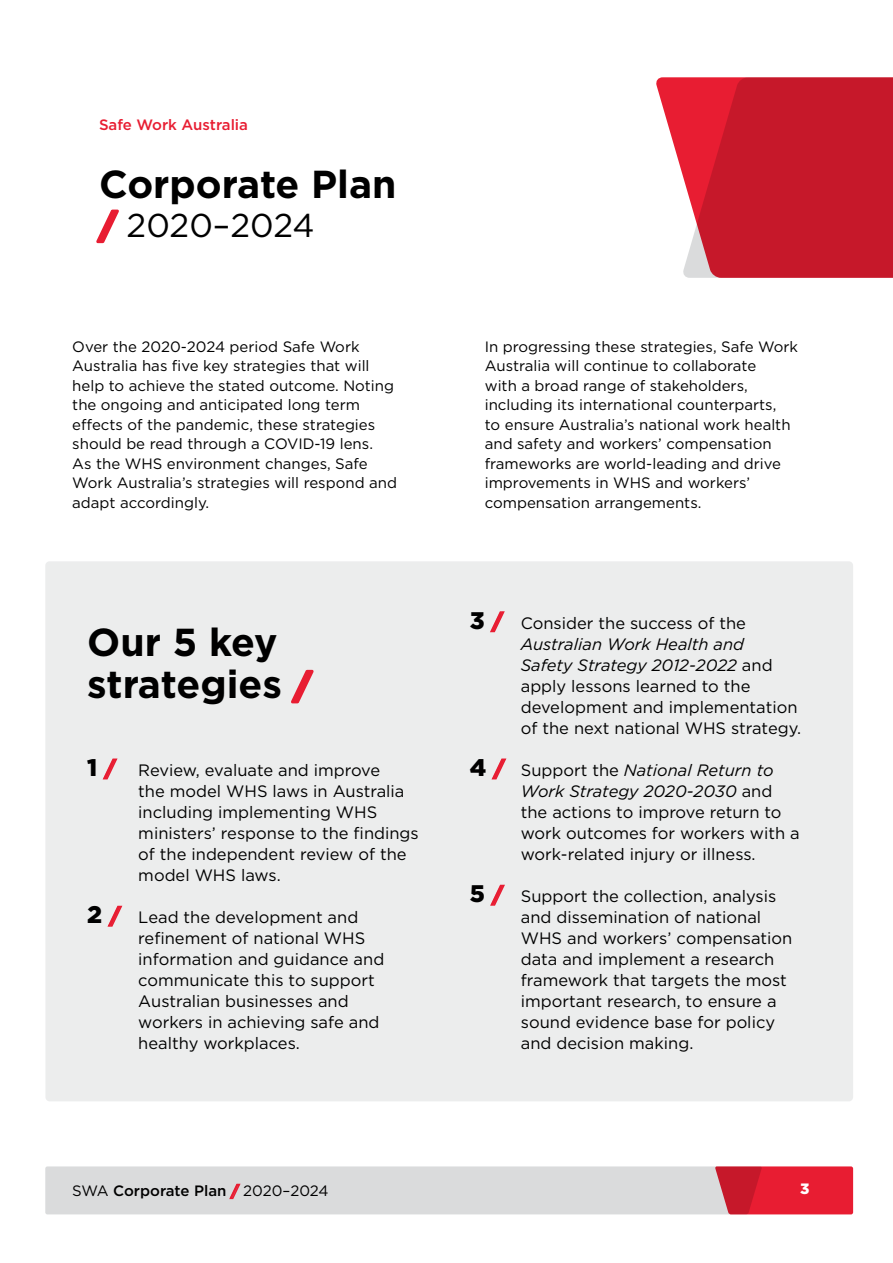
<style>
.page{position:relative;width:893px;height:1263px;background:#fff}
.page>*{position:absolute;margin:0;border:0;box-sizing:border-box;transform-origin:0 0}
.t1{font:700 39px/42px "Gotham";color:#000}
.t2{font:33px "Gotham";letter-spacing:-.005em;color:#000}
.t3{font:16.5px/21px "Gotham";color:#000}
.t4{font:15px/19.5px "Gotham";color:#000}
.t5{font:500 15px "Gotham";color:#000}
.t6{font:500 15px "Gotham";color:#e81d32}
.t7{font:900 15px "Gotham";color:#fff}
.s1{font-weight:900;color:#e81d32}
.s2{font-weight:900;font-size:33px;color:#e81d32}
.s3{font-weight:900;font-size:24px}
.s4{font-weight:900;font-size:21px;color:#e81d32}
.s5{font-style:italic}
.s6{font-weight:400}
</style>
<div class="page">
<div style="left:45px;top:561px;width:808px;height:540px;background:#eceded;border-radius:4px"></div>
<svg style="left:656px;top:77px;width:26px;height:96px;fill:#e82236"></svg>
<svg style="left:682px;top:77px;width:211px;height:201px;background:#cb2132"></svg>
<svg style="left:45px;top:1166px;width:808px;height:48px;background:#dbbcc0"></svg>
<p class="t6" style="left:99px;top:115px;width:151px">Safe Work Australia</p>
<h1 class="t1" style="left:99px;top:163px;width:299px">Corporate Plan</h1>
<h2 class="t2" style="left:99px;top:205px;width:217px"><span class="s1">/</span> 2020–2024</h2>
<p class="t4" style="left:72px;top:336px;width:326px">Over the 2020-2024 period Safe Work Australia has five key strategies that will help to achieve the stated outcome. Noting the ongoing and anticipated long term effects of the pandemic, these strategies should be read through a COVID-19 lens.<br>As the WHS environment changes, Safe Work Australia’s strategies will respond and adapt accordingly.</p>
<h1 class="t1" style="left:87px;top:621px;width:226px">Our 5 key strategies <span class="s2">/</span></h1>
<p class="t3" style="left:138px;top:759px;width:282px;text-indent:-51px"><span class="s3">1</span> <span class="s4">/</span> Review, evaluate and improve<br>the model WHS laws in Australia including implementing WHS ministers’ response to the findings of the independent review of the model WHS laws.</p>
<p class="t3" style="left:138px;top:906px;width:247px;text-indent:-51px"><span class="s3">2</span> <span class="s4">/</span> Lead the development and refinement of national WHS information and guidance and communicate this to support<br>Australian businesses and workers in achieving safe and healthy workplaces.</p>
<p class="t4" style="left:485px;top:336px;width:315px">In progressing these strategies, Safe Work Australia will continue to collaborate<br>with a broad range of stakeholders, including its international counterparts,<br>to ensure Australia’s national work health and safety and workers’ compensation frameworks are world-leading and drive improvements in WHS and workers’ compensation arrangements.</p>
<p class="t3" style="left:521px;top:612px;width:282px;text-indent:-51px"><span class="s3">3</span> <span class="s4">/</span> Consider the success of the<br><span class="s5">Australian Work Health and<br>Safety Strategy 2012‑2022</span> and apply lessons learned to the development and implementation of the next national WHS strategy.</p>
<p class="t3" style="left:521px;top:759px;width:280px;text-indent:-51px"><span class="s3">4</span> <span class="s4">/</span> Support the <span class="s5">National Return to<br>Work Strategy 2020-2030</span> and the actions to improve return to work outcomes for workers with a work‑related injury or illness.</p>
<p class="t3" style="left:521px;top:885px;width:273px;text-indent:-51px"><span class="s3">5</span> <span class="s4">/</span> Support the collection, analysis and dissemination of national<br>WHS and workers’ compensation data and implement a research framework that targets the most important research, to ensure a sound evidence base for policy and decision making.</p>
<p class="t5" style="left:72px;top:1181px;width:258px"><span class="s6">SWA</span> Corporate Plan <span class="s1">/</span> <span class="s6">2020–2024</span></p>
<p class="t7" style="left:800px;top:1178px;width:11px">3</p>
</div>
